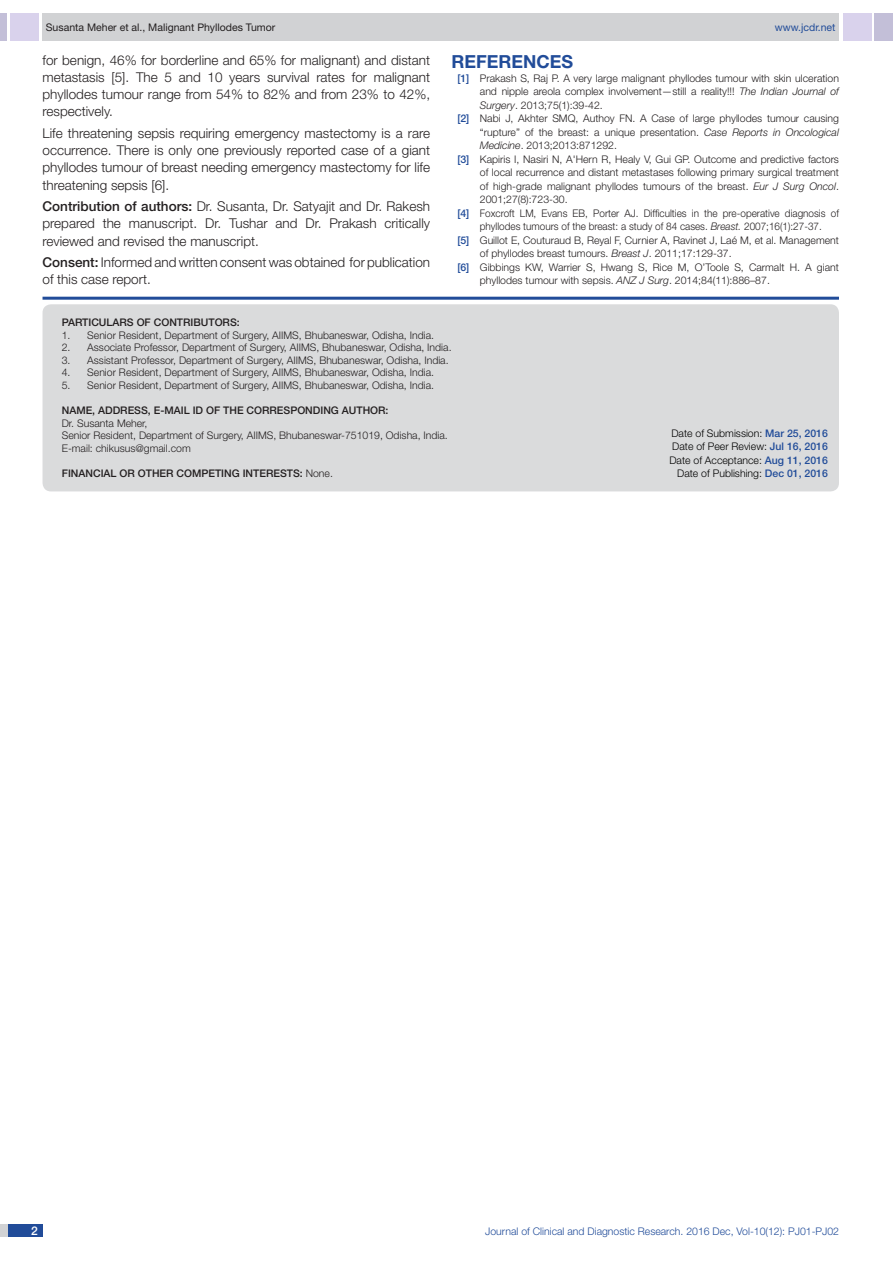
<style>
.page{position:relative;width:893px;height:1263px;background:#fff}
.page>*{position:absolute;margin:0;border:0;box-sizing:border-box;transform-origin:0 0}
.Heading{font:700 18px "Helvetica Neue";color:#214c99}
.Body_text{font:300 13.5px/17.2px "Helvetica Neue";color:#231f20;text-align:justify}
.t1{font:500 12px "Helvetica Neue";color:#fff}
.con_particulars{font:300 10.5px "Helvetica Neue";color:#231f20}
.con_particulars-2{font:300 10.5px "Helvetica Neue";color:#231f20;scale:.95 1}
.t2{font:300 10.5px "Helvetica Neue";color:#000}
.con_particulars-3{font:500 10.5px "Helvetica Neue";color:#231f20}
.t3{font:300 10.5px "Helvetica Neue";color:#214c99}
.t4{font:10.5px "Helvetica Neue";color:#231f20}
.t5{font:10.5px "Helvetica Neue";color:#214c99}
.s1{font-weight:500}
.s2{font-weight:500;color:#214c99}
.s3{font-style:italic}
</style>
<div class="page">
<div style="left:0;top:13px;width:7px;height:28px;background:#c3bfd8"></div>
<div style="left:10px;top:13px;width:29px;height:28px;background:#d9d2ec"></div>
<div style="left:43px;top:13px;width:796px;height:28px;background:#d1d2d4"></div>
<div style="left:875px;top:13px;width:18px;height:28px;background:#c3bfd8"></div>
<div style="left:843px;top:13px;width:29px;height:28px;background:#d9d2ec"></div>
<div style="left:0;top:1224px;width:43px;height:13px;background:#d1d2d4"></div>
<div style="left:8px;top:1224px;width:35px;height:13px;background:#214c99"></div>
<hr style="left:43px;top:297px;width:796px;height:3px;background:#214c99">
<div style="left:43px;top:304px;width:796px;height:187px;background:#dadbdc;border-radius:9px"></div>
<p class="t4" style="left:46px;top:21px;width:231px">Susanta Meher et al., Malignant Phyllodes Tumor</p>
<p class="t5" style="left:775px;top:21px;width:62px">www.jcdr.net</p>
<p class="Body_text" style="left:43px;top:51px;width:389px">for benign, 46% for borderline and 65% for malignant) and distant metastasis [5]. The 5 and 10 years survival rates for malignant phyllodes tumour range from 54% to 82% and from 23% to 42%, respectively.</p>
<p class="Body_text" style="left:43px;top:124px;width:389px">Life threatening sepsis requiring emergency mastectomy is a rare occurrence. There is only one previously reported case of a giant phyllodes tumour of breast needing emergency mastectomy for life threatening sepsis [6].</p>
<p class="Body_text" style="left:43px;top:197px;width:389px"><span class="s1">Contribution of authors:</span> Dr. Susanta, Dr. Satyajit and Dr. Rakesh prepared the manuscript. Dr. Tushar and Dr. Prakash critically reviewed and revised the manuscript.</p>
<p class="Body_text" style="left:43px;top:253px;width:389px"><span class="s1">Consent:</span> Informed and written consent was obtained for publication of this case report.</p>
<p class="Heading" style="left:451px;top:51px;width:123px">REFERENCES</p>
<p class="con_particulars" style="left:457px;top:71px;width:383px"><span class="s2">[1]</span> Prakash S, Raj P. A very large malignant phyllodes tumour with skin ulceration</p>
<p class="con_particulars" style="left:480px;top:85px;width:361px">and nipple areola complex involvement—still a reality!!! <span class="s3">The Indian Journal of</span></p>
<p class="con_particulars" style="left:480px;top:98px;width:124px"><span class="s3">Surgery</span>. 2013;75(1):39-42.</p>
<p class="con_particulars" style="left:457px;top:112px;width:383px"><span class="s2">[2]</span> Nabi J, Akhter SMQ, Authoy FN. A Case of large phyllodes tumour causing</p>
<p class="con_particulars" style="left:480px;top:125px;width:361px">“rupture” of the breast: a unique presentation. <span class="s3">Case Reports in Oncological</span></p>
<p class="con_particulars" style="left:480px;top:139px;width:139px"><span class="s3">Medicine</span>. 2013;2013:871292.</p>
<p class="con_particulars" style="left:457px;top:152px;width:383px"><span class="s2">[3]</span> Kapiris I, Nasiri N, A'Hern R, Healy V, Gui GP. Outcome and predictive factors</p>
<p class="con_particulars" style="left:480px;top:166px;width:361px">of local recurrence and distant metastases following primary surgical treatment</p>
<p class="con_particulars" style="left:480px;top:179px;width:361px">of high-grade malignant phyllodes tumours of the breast. <span class="s3">Eur J Surg Oncol</span>.</p>
<p class="con_particulars" style="left:480px;top:193px;width:89px">2001;27(8):723-30.</p>
<p class="con_particulars-2" style="left:457px;top:206px;width:403px"><span class="s2">[4]</span> Foxcroft LM, Evans EB, Porter AJ. Difficulties in the pre-operative diagnosis of</p>
<p class="con_particulars-2" style="left:480px;top:220px;width:362px">phyllodes tumours of the breast: a study of 84 cases. <span class="s3">Breast.</span> 2007;16(1):27-37.</p>
<p class="con_particulars" style="left:457px;top:233px;width:383px"><span class="s2">[5]</span> Guillot E, Couturaud B, Reyal F, Curnier A, Ravinet J, Laé M, et al. Management</p>
<p class="con_particulars" style="left:480px;top:247px;width:253px">of phyllodes breast tumours. <span class="s3">Breast J</span>. 2011;17:129-37.</p>
<p class="con_particulars" style="left:457px;top:260px;width:383px"><span class="s2">[6]</span> Gibbings KW, Warrier S, Hwang S, Rice M, O’Toole S, Carmalt H. A giant</p>
<p class="con_particulars" style="left:480px;top:274px;width:292px">phyllodes tumour with sepsis. <span class="s3">ANZ J Surg</span>. 2014;84(11):886–87.</p>
<p class="con_particulars-3" style="left:62px;top:316px;width:13px">PARTI</p>
<p class="con_particulars-3" style="left:91px;top:316px;width:16px">CULAR</p>
<p class="con_particulars-3" style="left:127px;top:316px;width:50px">S OF CONTRIBUT</p>
<p class="con_particulars-3" style="left:215px;top:316px;width:27px">ORS:</p>
<p class="con_particulars" style="left:62px;top:328px;width:374px">1. Senior Resident, Department of Surgery, AIIMS, Bhubaneswar, Odisha, India.</p>
<p class="con_particulars" style="left:62px;top:341px;width:391px">2. Associate Professor, Department of Surgery, AIIMS, Bhubaneswar, Odisha, India.</p>
<p class="con_particulars" style="left:62px;top:354px;width:388px">3. Assistant Professor, Department of Surgery, AIIMS, Bhubaneswar, Odisha, India.</p>
<p class="con_particulars" style="left:62px;top:366px;width:374px">4. Senior Resident, Department of Surgery, AIIMS, Bhubaneswar, Odisha, India.</p>
<p class="con_particulars" style="left:62px;top:379px;width:374px">5. Senior Resident, Department of Surgery, AIIMS, Bhubaneswar, Odisha, India.</p>
<p class="con_particulars-3" style="left:62px;top:404px;width:45px">NAME, ADDRE</p>
<p class="con_particulars-3" style="left:134px;top:404px;width:46px">SS, E-MAIL</p>
<p class="con_particulars-3" style="left:193px;top:404px;width:39px">ID OF THE</p>
<p class="con_particulars-3" style="left:247px;top:404px;width:24px">CORRE</p>
<p class="con_particulars-3" style="left:284px;top:404px;width:29px">SPONDIN</p>
<p class="con_particulars-3" style="left:331px;top:404px;width:19px">G AUTH</p>
<p class="con_particulars-3" style="left:370px;top:404px;width:20px">OR:</p>
<p class="con_particulars" style="left:62px;top:417px;width:87px">Dr. Susanta Meher,</p>
<p class="con_particulars" style="left:62px;top:429px;width:388px">Senior Resident, Department of Surgery, AIIMS, Bhubaneswar-751019, Odisha, India.</p>
<p class="con_particulars" style="left:62px;top:442px;width:130px">E-mail: chikusus@gmail.com</p>
<p class="con_particulars-3" style="left:62px;top:467px;width:92px">Financial OR OTHER</p>
<p class="con_particulars-3" style="left:177px;top:467px;width:39px">COMPETIN</p>
<p class="con_particulars-3" style="left:232px;top:467px;width:18px">G INTERE</p>
<p class="con_particulars" style="left:280px;top:467px;width:54px"><span class="s1">STS:</span> None.</p>
<p class="t2" style="left:671px;top:427px;width:158px">Date of Submission: <span class="s2">Mar 25, 2016</span></p>
<p class="t2" style="left:672px;top:440px;width:157px">Date of Peer Review: <span class="s2">Jul 16, 2016</span></p>
<p class="t2" style="left:669px;top:454px;width:160px">Date of Acceptance: <span class="s2">Aug 11, 2016</span></p>
<p class="t2" style="left:677px;top:467px;width:152px">Date of Publishing: <span class="s2">Dec 01, 2016</span></p>
<p class="t1" style="left:31px;top:1223px;width:8px">2</p>
<p class="t3" style="left:485px;top:1225px;width:355px">Journal of Clinical and Diagnostic Research. 2016 Dec, Vol-10(12): PJ01-PJ02</p>
</div>
